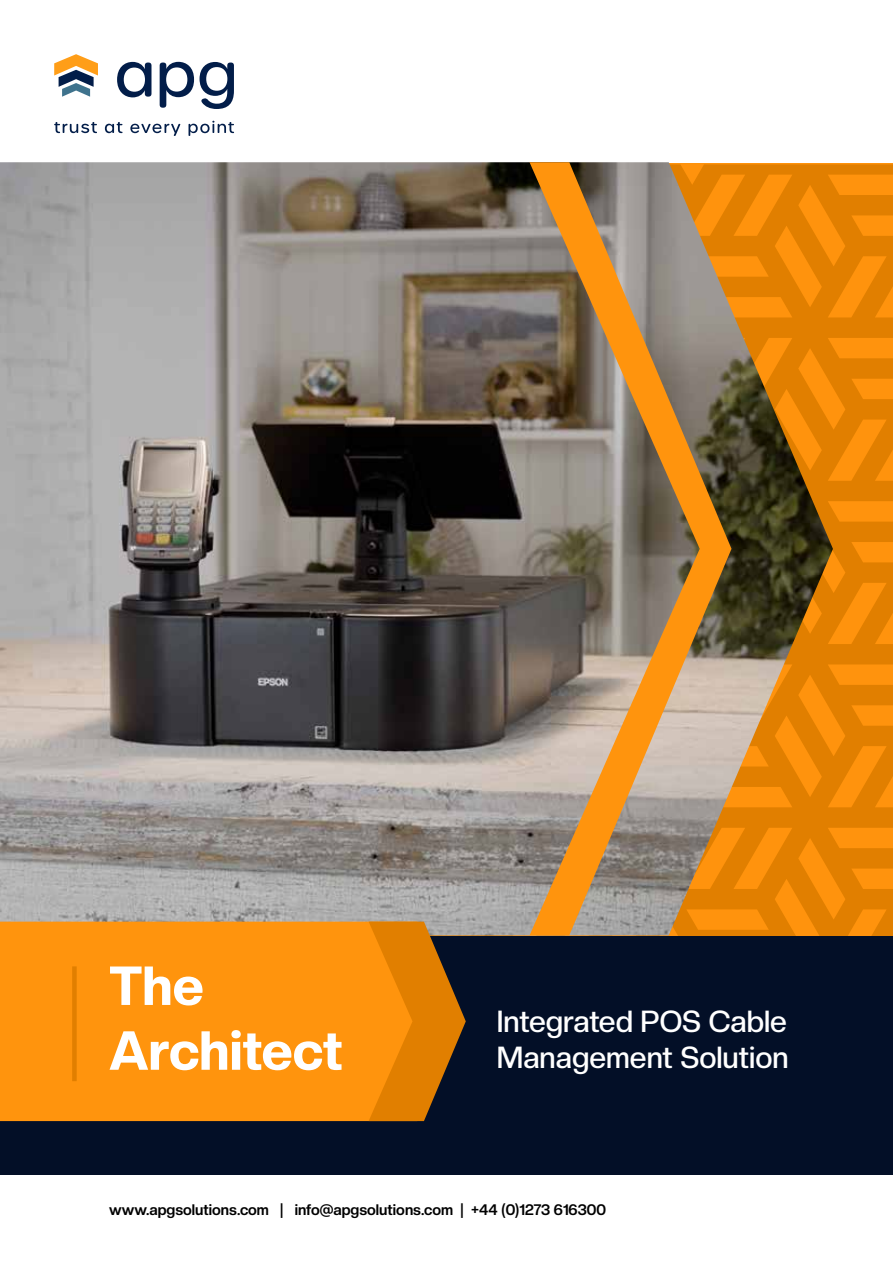
<style>
.page{position:relative;width:893px;height:1263px;background:#fff}
.page>*{position:absolute;margin:0;border:0;box-sizing:border-box;transform-origin:0 0}
.t1{font:800 54px/64.8px "Creato Display";color:#fff}
.t2{font:500 30px/36px "Creato Display";color:#fff}
.t3{font:700 15px "Creato Display";color:#000}
</style>
<div class="page">
<div style="left:0;top:935px;width:893px;height:240px;background:#030f27"></div>
<svg style="left:117px;top:62px;width:34px;height:35px"></svg>
<svg style="left:160px;top:62px;width:34px;height:46px"></svg>
<svg style="left:200px;top:62px;width:34px;height:47px"></svg>
<svg style="left:54px;top:54px;width:44px;height:43px"></svg>
<svg style="left:54px;top:122px;width:43px;height:11px"></svg>
<svg style="left:105px;top:122px;width:18px;height:11px"></svg>
<svg style="left:130px;top:124px;width:50px;height:12px"></svg>
<svg style="left:188px;top:121px;width:46px;height:15px"></svg>
<svg style="left:833px;top:164px;width:60px;height:771px;background:#ec8605"></svg>
<img style="left:0;top:162px;width:833px;height:773px">
<svg style="left:529px;top:162px;width:202px;height:773px;background:#a68761"></svg>
<div style="left:0;top:922px;width:369px;height:199px;background:#ff940d"></div>
<div style="left:72px;top:966px;width:5px;height:115px;background:#e17f00"></div>
<svg style="left:369px;top:922px;width:97px;height:199px"></svg>
<h1 class="t1" style="left:109px;top:952px;width:235px">The<br>Architect</h1>
<h2 class="t2" style="left:497px;top:1003px;width:293px">Integrated POS Cable<br>Management Solution</h2>
<p class="t3" style="left:109px;top:1200px;width:498px">www.apgsolutions.com | info@apgsolutions.com | +44 (0)1273 616300</p>
</div>
